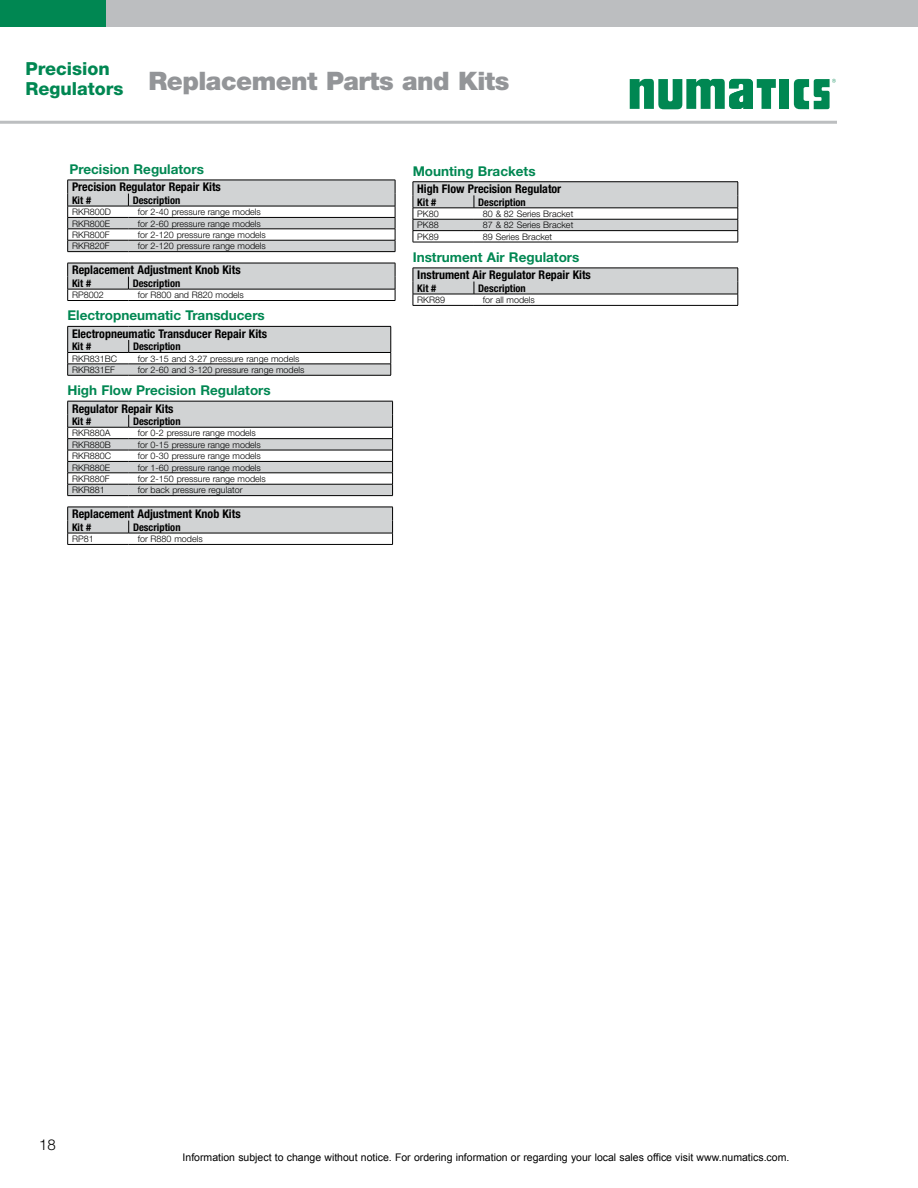
<style>
.page{position:relative;width:918px;height:1188px;background:#fff}
.page>*{position:absolute;margin:0;border:0;box-sizing:border-box;transform-origin:0 0}
.t1{font:900 25.5px "Helvetica Neue";letter-spacing:-.02em;color:#939598}
.t2{font:800 18px/19.5px "Helvetica Neue";color:#008752}
.t3{font:300 15px "Helvetica Neue";color:#000}
.t4{font:700 13.5px "Helvetica Neue";color:#008752}
.t5{font:700 condensed 12px "Helvetica Neue";color:#000}
.t6{font:10.5px "Arial";color:#000}
.t7{font:700 condensed 10.5px "Helvetica Neue";color:#000}
.t8{font:300 9px "Helvetica Neue";color:#000}
</style>
<div class="page">
<hr style="left:0;top:121px;width:837px;height:3px;background:#bcbec0">
<div style="left:0;top:0;width:107px;height:27px;background:#008752"></div>
<div style="left:106px;top:0;width:812px;height:27px;background:#bcbec0"></div>
<div style="left:779px;top:79px;width:10px;height:30px;background:#008752"></div>
<svg style="left:794px;top:79px;width:42px;height:30px"></svg>
<svg style="left:630px;top:79px;width:146px;height:30px"></svg>
<svg style="left:67px;top:180px;width:329px;height:120px"></svg>
<hr style="left:68px;top:229px;width:60px;height:1px;background:#000">
<hr style="left:128px;top:229px;width:267px;height:1px;background:#000">
<hr style="left:68px;top:240px;width:60px;height:1px;background:#000">
<hr style="left:128px;top:240px;width:267px;height:1px;background:#000">
<hr style="left:68px;top:300px;width:60px;height:1px;background:#000">
<hr style="left:128px;top:300px;width:267px;height:1px;background:#000">
<hr style="left:68px;top:251px;width:60px;height:1px;background:#000">
<hr style="left:128px;top:251px;width:267px;height:1px;background:#000">
<hr style="left:68px;top:375px;width:61px;height:1px;background:#000">
<hr style="left:129px;top:375px;width:262px;height:1px;background:#000">
<svg style="left:67px;top:326px;width:325px;height:49px"></svg>
<svg style="left:67px;top:401px;width:326px;height:143px"></svg>
<hr style="left:68px;top:401px;width:61px;height:1px;background:#000">
<hr style="left:129px;top:401px;width:264px;height:1px;background:#000">
<hr style="left:68px;top:438px;width:61px;height:1px;background:#000">
<hr style="left:129px;top:438px;width:264px;height:1px;background:#000">
<hr style="left:68px;top:450px;width:61px;height:1px;background:#000">
<hr style="left:129px;top:450px;width:264px;height:1px;background:#000">
<hr style="left:68px;top:461px;width:61px;height:1px;background:#000">
<hr style="left:129px;top:461px;width:264px;height:1px;background:#000">
<hr style="left:68px;top:473px;width:61px;height:1px;background:#000">
<hr style="left:129px;top:473px;width:264px;height:1px;background:#000">
<hr style="left:68px;top:484px;width:61px;height:1px;background:#000">
<hr style="left:129px;top:484px;width:264px;height:1px;background:#000">
<hr style="left:68px;top:427px;width:61px;height:1px;background:#000">
<hr style="left:129px;top:427px;width:264px;height:1px;background:#000">
<hr style="left:68px;top:544px;width:61px;height:1px;background:#000">
<hr style="left:129px;top:544px;width:264px;height:1px;background:#000">
<hr style="left:68px;top:495px;width:61px;height:1px;background:#000">
<hr style="left:129px;top:495px;width:264px;height:1px;background:#000">
<svg style="left:413px;top:182px;width:326px;height:60px"></svg>
<hr style="left:413px;top:181px;width:61px;height:1px;background:#000">
<hr style="left:474px;top:181px;width:264px;height:1px;background:#000">
<hr style="left:413px;top:219px;width:61px;height:1px;background:#000">
<hr style="left:474px;top:219px;width:264px;height:1px;background:#000">
<hr style="left:413px;top:230px;width:61px;height:1px;background:#000">
<hr style="left:474px;top:230px;width:264px;height:1px;background:#000">
<hr style="left:413px;top:242px;width:61px;height:1px;background:#000">
<hr style="left:474px;top:242px;width:264px;height:1px;background:#000">
<hr style="left:413px;top:208px;width:61px;height:1px;background:#000">
<hr style="left:474px;top:208px;width:264px;height:1px;background:#000">
<svg style="left:413px;top:268px;width:326px;height:37px"></svg>
<hr style="left:413px;top:268px;width:61px;height:1px;background:#000">
<hr style="left:474px;top:268px;width:264px;height:1px;background:#000">
<hr style="left:413px;top:305px;width:61px;height:1px;background:#000">
<hr style="left:474px;top:305px;width:264px;height:1px;background:#000">
<hr style="left:413px;top:294px;width:61px;height:1px;background:#000">
<hr style="left:474px;top:294px;width:264px;height:1px;background:#000">
<h2 class="t2" style="left:26px;top:59px;width:100px">Precision<br>Regulators</h2>
<h1 class="t1" style="left:148px;top:66px;width:362px">Replacement Parts and Kits</h1>
<h3 class="t4" style="left:69px;top:161px;width:136px">Precision Regulators</h3>
<h3 class="t5" style="left:72px;top:180px;width:150px">Precision Regulator Repair Kits</h3>
<p class="t7" style="left:72px;top:194px;width:21px">Kit #</p>
<p class="t7" style="left:133px;top:194px;width:49px">Description</p>
<p class="t8" style="left:72px;top:207px;width:41px">RKR800D</p>
<p class="t8" style="left:138px;top:207px;width:125px">for 2-40 pressure range models</p>
<p class="t8" style="left:72px;top:218px;width:40px">RKR800E</p>
<p class="t8" style="left:138px;top:218px;width:125px">for 2-60 pressure range models</p>
<p class="t8" style="left:72px;top:229px;width:39px">RKR800F</p>
<p class="t8" style="left:138px;top:229px;width:130px">for 2-120 pressure range models</p>
<p class="t8" style="left:72px;top:241px;width:39px">RKR820F</p>
<p class="t8" style="left:138px;top:241px;width:130px">for 2-120 pressure range models</p>
<h3 class="t5" style="left:72px;top:263px;width:170px">Replacement Adjustment Knob Kits</h3>
<p class="t7" style="left:72px;top:277px;width:21px">Kit #</p>
<p class="t7" style="left:133px;top:277px;width:49px">Description</p>
<p class="t8" style="left:72px;top:290px;width:33px">RP8002</p>
<p class="t8" style="left:138px;top:290px;width:108px">for R800 and R820 models</p>
<h3 class="t4" style="left:68px;top:307px;width:199px">Electropneumatic Transducers</h3>
<h3 class="t5" style="left:72px;top:326px;width:197px">Electropneumatic Transducer Repair Kits</h3>
<p class="t7" style="left:72px;top:340px;width:21px">Kit #</p>
<p class="t7" style="left:133px;top:340px;width:49px">Description</p>
<p class="t8" style="left:72px;top:353px;width:47px">RKR831BC</p>
<p class="t8" style="left:138px;top:353px;width:163px">for 3-15 and 3-27 pressure range models</p>
<p class="t8" style="left:72px;top:364px;width:45px">RKR831EF</p>
<p class="t8" style="left:138px;top:364px;width:168px">for 2-60 and 3-120 pressure range models</p>
<h3 class="t4" style="left:68px;top:382px;width:205px">High Flow Precision Regulators</h3>
<h3 class="t5" style="left:72px;top:401px;width:103px">Regulator Repair Kits</h3>
<p class="t7" style="left:72px;top:415px;width:21px">Kit #</p>
<p class="t7" style="left:133px;top:415px;width:49px">Description</p>
<p class="t8" style="left:72px;top:428px;width:40px">RKR880A</p>
<p class="t8" style="left:138px;top:428px;width:120px">for 0-2 pressure range models</p>
<p class="t8" style="left:72px;top:439px;width:40px">RKR880B</p>
<p class="t8" style="left:138px;top:439px;width:125px">for 0-15 pressure range models</p>
<p class="t8" style="left:72px;top:451px;width:41px">RKR880C</p>
<p class="t8" style="left:138px;top:451px;width:125px">for 0-30 pressure range models</p>
<p class="t8" style="left:72px;top:462px;width:40px">RKR880E</p>
<p class="t8" style="left:138px;top:462px;width:125px">for 1-60 pressure range models</p>
<p class="t8" style="left:72px;top:473px;width:39px">RKR880F</p>
<p class="t8" style="left:138px;top:473px;width:130px">for 2-150 pressure range models</p>
<p class="t8" style="left:72px;top:485px;width:34px">RKR881</p>
<p class="t8" style="left:138px;top:485px;width:106px">for back pressure regulator</p>
<h3 class="t5" style="left:72px;top:507px;width:170px">Replacement Adjustment Knob Kits</h3>
<p class="t7" style="left:72px;top:521px;width:21px">Kit #</p>
<p class="t7" style="left:133px;top:521px;width:49px">Description</p>
<p class="t8" style="left:72px;top:534px;width:23px">RP81</p>
<p class="t8" style="left:138px;top:534px;width:67px">for R880 models</p>
<h3 class="t4" style="left:413px;top:162px;width:124px">Mounting Brackets</h3>
<h3 class="t5" style="left:417px;top:182px;width:146px">High Flow Precision Regulator</h3>
<p class="t7" style="left:417px;top:196px;width:21px">Kit #</p>
<p class="t7" style="left:478px;top:196px;width:49px">Description</p>
<p class="t8" style="left:417px;top:208px;width:23px">PK80</p>
<p class="t8" style="left:483px;top:208px;width:92px">80 &amp; 82 Series Bracket</p>
<p class="t8" style="left:417px;top:220px;width:23px">PK88</p>
<p class="t8" style="left:483px;top:220px;width:92px">87 &amp; 82 Series Bracket</p>
<p class="t8" style="left:417px;top:231px;width:23px">PK89</p>
<p class="t8" style="left:483px;top:231px;width:71px">89 Series Bracket</p>
<h3 class="t4" style="left:413px;top:249px;width:168px">Instrument Air Regulators</h3>
<h3 class="t5" style="left:417px;top:268px;width:175px">Instrument Air Regulator Repair Kits</h3>
<p class="t7" style="left:417px;top:282px;width:21px">Kit #</p>
<p class="t7" style="left:478px;top:282px;width:49px">Description</p>
<p class="t8" style="left:417px;top:295px;width:29px">RKR89</p>
<p class="t8" style="left:483px;top:295px;width:54px">for all models</p>
<h3 class="t3" style="left:39px;top:1136px;width:18px">18</h3>
<p class="t6" style="left:183px;top:1151px;width:608px">Information subject to change without notice. For ordering information or regarding your local sales office visit www.numatics.com.</p>
</div>
